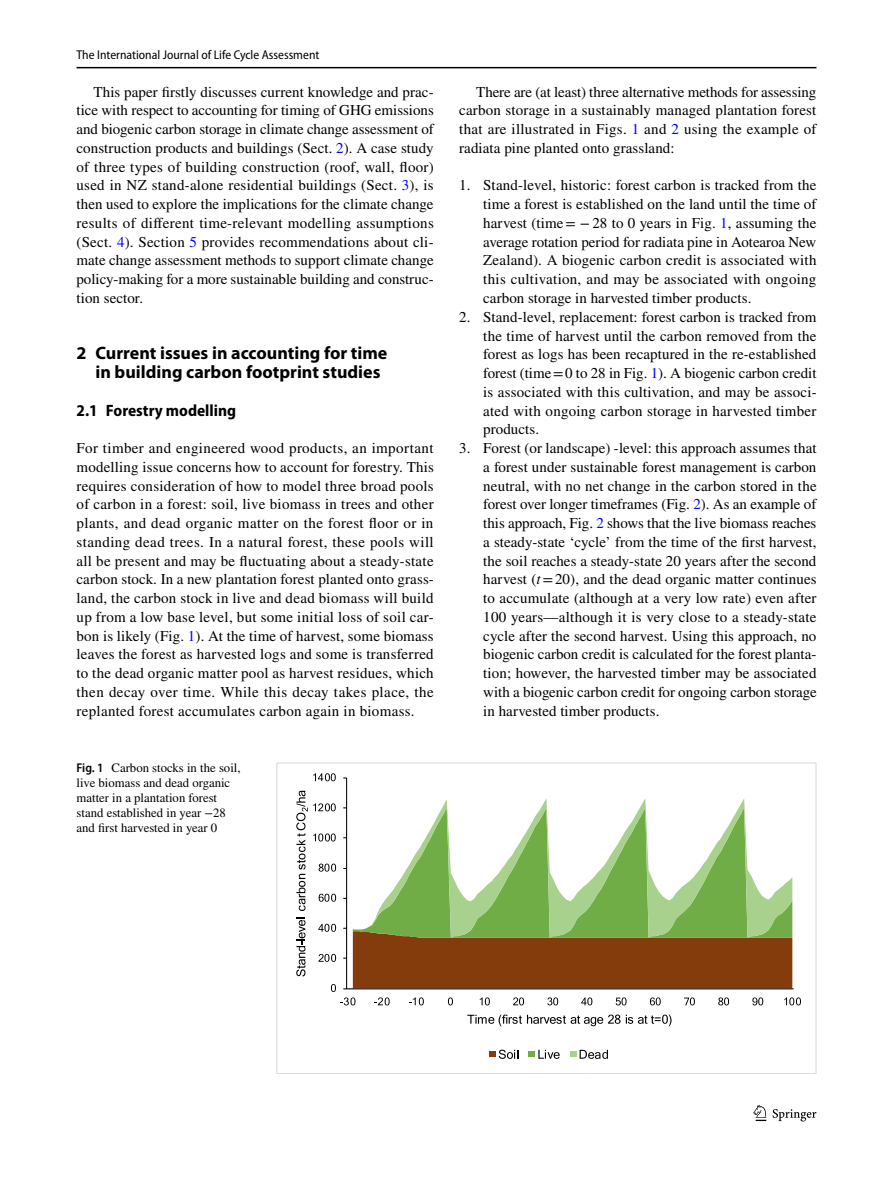
<style>
.page{position:relative;width:893px;height:1187px;background:#fff}
.page>*{position:absolute;margin:0;border:0;box-sizing:border-box;transform-origin:0 0}
.t1{font:700 18px/18.8px "Myriad Pro";color:#000}
.t2{font:700 semi-condensed 16.5px "Myriad Pro";color:#000}
.t3{font:15px/18.8px "STIX";letter-spacing:.005em;color:#000;text-align:justify}
.t4{font:12.75px/15px "STIX";color:#000}
.t5{font:semi-condensed 12.75px "Myriad Pro";color:#000}
.s1{color:#00f}
.s2{font-family:"Myriad Pro";font-weight:600;font-stretch:semi-condensed}
.s3{font-style:italic}
</style>
<div class="page">
<hr style="left:77px;top:67px;width:739px;height:1px;background:#000">
<svg style="left:753px;top:1105px;width:13px;height:15px"></svg>
<svg style="left:773px;top:1109px;width:43px;height:12px"></svg>
<svg style="left:369px;top:798px;width:423px;height:129px"></svg>
<hr style="left:346px;top:778px;width:1px;height:210px;background:#000">
<svg style="left:343px;top:927px;width:449px;height:62px;background:#84531d"></svg>
<hr style="left:347px;top:988px;width:447px;height:1px;background:#000">
<svg style="left:331px;top:984px;width:5px;height:7px"></svg>
<svg style="left:318px;top:953px;width:18px;height:8px"></svg>
<svg style="left:318px;top:923px;width:18px;height:8px"></svg>
<svg style="left:313px;top:773px;width:23px;height:8px"></svg>
<svg style="left:340px;top:997px;width:15px;height:8px"></svg>
<svg style="left:374px;top:997px;width:16px;height:8px"></svg>
<svg style="left:409px;top:997px;width:15px;height:8px"></svg>
<svg style="left:448px;top:997px;width:5px;height:8px"></svg>
<svg style="left:480px;top:997px;width:10px;height:8px"></svg>
<svg style="left:513px;top:997px;width:11px;height:8px"></svg>
<svg style="left:547px;top:997px;width:11px;height:8px"></svg>
<svg style="left:581px;top:997px;width:11px;height:8px"></svg>
<svg style="left:616px;top:997px;width:11px;height:8px"></svg>
<svg style="left:650px;top:997px;width:11px;height:8px"></svg>
<svg style="left:684px;top:997px;width:11px;height:8px"></svg>
<svg style="left:718px;top:997px;width:11px;height:8px"></svg>
<svg style="left:752px;top:997px;width:11px;height:8px"></svg>
<svg style="left:784px;top:997px;width:17px;height:8px"></svg>
<svg style="left:296px;top:917px;width:9px;height:59px"></svg>
<svg style="left:296px;top:790px;width:40px;height:120px"></svg>
<svg style="left:467px;top:1014px;width:205px;height:12px"></svg>
<div style="left:489px;top:1051px;width:7px;height:6px;background:#843c0c"></div>
<svg style="left:499px;top:1049px;width:19px;height:9px"></svg>
<div style="left:528px;top:1051px;width:7px;height:6px;background:#70ad47"></div>
<svg style="left:538px;top:1049px;width:22px;height:9px"></svg>
<svg style="left:570px;top:1049px;width:38px;height:9px"></svg>
<div style="left:276px;top:762px;width:540px;height:311px;border:1px solid #d9d9d9"></div>
<p class="t5" style="left:77px;top:48px;width:244px">The International Journal of Life Cycle Assessment</p>
<p class="t3" style="left:77px;top:83px;width:359px;text-indent:17px">This paper firstly discusses current knowledge and prac&shy;tice with respect to accounting for timing of GHG emissions and biogenic carbon storage in climate change assessment of construction products and buildings (Sect. <span class="s1">2</span>). A case study of three types of building construction (roof, wall, floor) used in NZ stand-alone residential buildings (Sect. <span class="s1">3</span>), is then used to explore the implications for the climate change results of different time-relevant modelling assumptions (Sect. <span class="s1">4</span>). Section <span class="s1">5</span> provides recommendations about cli&shy;mate change assessment methods to support climate change policy-making for a more sustainable building and construc&shy;tion sector.</p>
<p class="t1" style="left:96px;top:343px;width:293px;text-indent:-19px">2 Current issues in accounting for time in building carbon footprint studies</p>
<p class="t2" style="left:77px;top:401px;width:161px">2.1 Forestry modelling</p>
<p class="t3" style="left:77px;top:439px;width:359px">For timber and engineered wood products, an important modelling issue concerns how to account for forestry. This requires consideration of how to model three broad pools of carbon in a forest: soil, live biomass in trees and other plants, and dead organic matter on the forest floor or in standing dead trees. In a natural forest, these pools will all be present and may be fluctuating about a steady-state carbon stock. In a new plantation forest planted onto grass&shy;land, the carbon stock in live and dead biomass will build up from a low base level, but some initial loss of soil car&shy;bon is likely (Fig. <span class="s1">1</span>). At the time of harvest, some biomass leaves the forest as harvested logs and some is transferred to the dead organic matter pool as harvest residues, which then decay over time. While this decay takes place, the replanted forest accumulates carbon again in biomass.</p>
<p class="t4" style="left:77px;top:760px;width:166px"><span class="s2">Fig. 1</span> Carbon stocks in the soil, live biomass and dead organic matter in a plantation forest stand established in year −28 and first harvested in year 0</p>
<p class="t3" style="left:459px;top:83px;width:359px;text-indent:17px">There are (at least) three alternative methods for assessing carbon storage in a sustainably managed plantation forest that are illustrated in Figs. <span class="s1">1</span> and <span class="s1">2</span> using the example of radiata pine planted onto grassland:</p>
<p class="t3" style="left:483px;top:177px;width:335px;text-indent:-24px">1. Stand-level, historic: forest carbon is tracked from the time a forest is established on the land until the time of harvest (time= −28 to 0 years in Fig. <span class="s1">1</span>, assuming the average rotation period for radiata pine in Aotearoa New Zealand). A biogenic carbon credit is associated with this cultivation, and may be associated with ongoing carbon storage in harvested timber products.</p>
<p class="t3" style="left:483px;top:308px;width:335px;text-indent:-24px">2. Stand-level, replacement: forest carbon is tracked from the time of harvest until the carbon removed from the forest as logs has been recaptured in the re-established forest (time=0 to 28 in Fig. <span class="s1">1</span>). A biogenic carbon credit is associated with this cultivation, and may be associ&shy;ated with ongoing carbon storage in harvested timber products.</p>
<p class="t3" style="left:483px;top:439px;width:335px;text-indent:-24px">3. Forest (or landscape) -level: this approach assumes that a forest under sustainable forest management is carbon neutral, with no net change in the carbon stored in the forest over longer timeframes (Fig. <span class="s1">2</span>). As an example of this approach, Fig. <span class="s1">2</span> shows that the live biomass reaches a steady-state ‘cycle’ from the time of the first harvest, the soil reaches a steady-state 20 years after the second harvest (<span class="s3">t</span>=20), and the dead organic matter continues to accumulate (although at a very low rate) even after 100 years—although it is very close to a steady-state cycle after the second harvest. Using this approach, no biogenic carbon credit is calculated for the forest planta&shy;tion; however, the harvested timber may be associated with a biogenic carbon credit for ongoing carbon storage in harvested timber products.</p>
</div>
